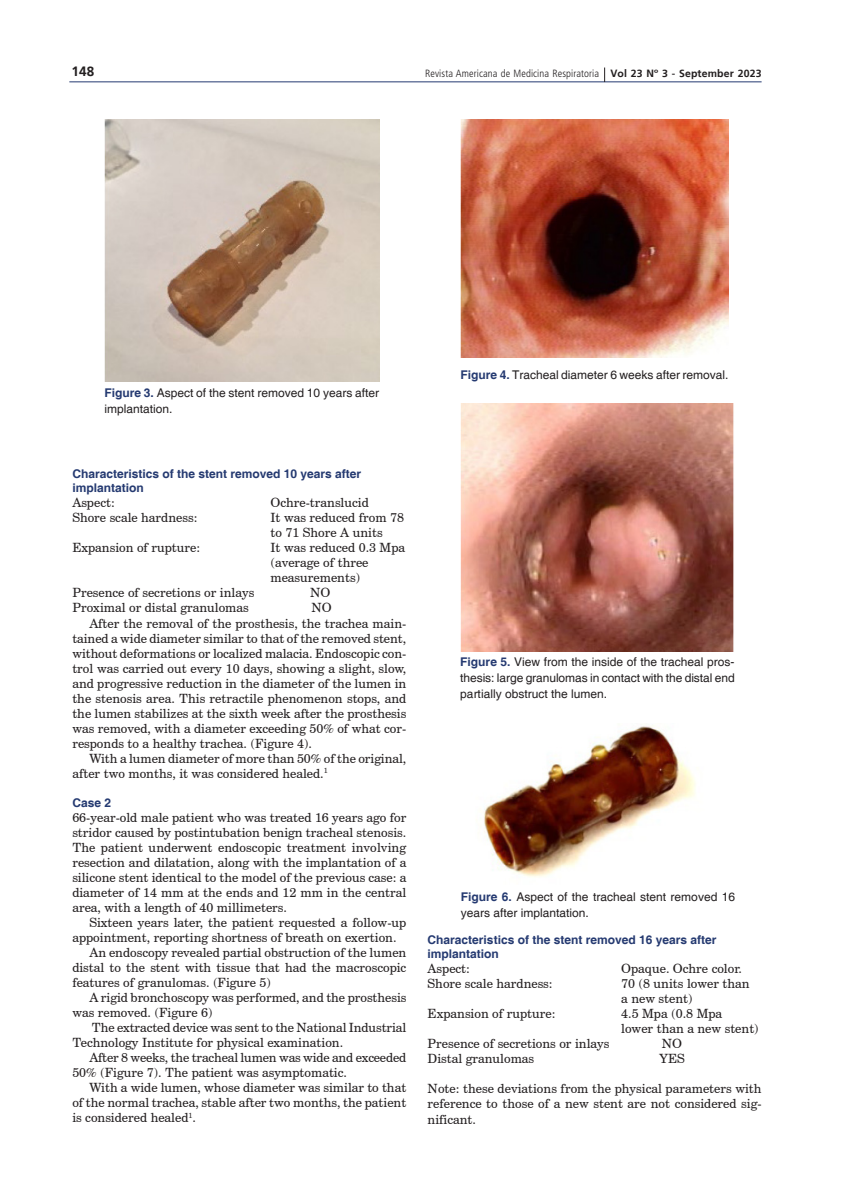
<style>
.page{position:relative;width:851px;height:1191px;background:#fff}
.page>*{position:absolute;margin:0;border:0;box-sizing:border-box;transform-origin:0 0}
.t1{font:700 13.5px "Frutiger";color:#231f20}
.t2{font:12.75px/15px "Century Schoolbook BT";color:#231f20}
.t3{font:12px/15.8px "Helvetica";color:#231f20}
.t4{font:700 12px/14.4px "Helvetica";color:#253a71}
.t5{font:300 condensed 10.5px "Frutiger LT Std";letter-spacing:.01em;color:#231f20}
.s1{font-family:"Frutiger";font-weight:700;font-stretch:normal}
.s2{font-weight:700;color:#253a71}
</style>
<div class="page">
<hr style="left:69px;top:81px;width:692px;height:1px;background:#253a71">
<svg style="left:604px;top:67px;width:1px;height:15px"></svg>
<img style="left:104px;top:119px;width:275px;height:262px">
<img style="left:460px;top:119px;width:268px;height:238px">
<img style="left:460px;top:403px;width:274px;height:249px">
<img style="left:484px;top:725px;width:212px;height:152px">
<p class="t1" style="left:71px;top:63px;width:24px">148</p>
<p class="t5" style="left:425px;top:67px;width:338px">Revista Americana de Medicina Respiratoria <span class="s1">Vol 23 Nº 3 - September 2023</span></p>
<p class="t3" style="left:104px;top:385px;width:276px"><span class="s2">Figure 3.</span> Aspect of the stent removed 10 years after implantation.</p>
<p class="t3" style="left:460px;top:367px;width:269px"><span class="s2">Figure 4.</span> Tracheal diameter 6 weeks after removal.</p>
<p class="t4" style="left:72px;top:467px;width:290px">Characteristics of the stent removed 10 years after implantation</p>
<p class="t2" style="left:72px;top:495px;width:44px">Aspect:</p>
<p class="t2" style="left:270px;top:495px;width:100px">Ochre-translucid</p>
<p class="t2" style="left:72px;top:510px;width:127px">Shore scale hardness:</p>
<p class="t2" style="left:270px;top:510px;width:135px">It was reduced from 78 to 71 Shore A units</p>
<p class="t2" style="left:72px;top:540px;width:129px">Expansion of rupture:</p>
<p class="t2" style="left:270px;top:540px;width:136px">It was reduced 0.3 Mpa (average of three measurements)</p>
<p class="t2" style="left:72px;top:585px;width:183px">Presence of secretions or inlays</p>
<p class="t2" style="left:310px;top:585px;width:22px">NO</p>
<p class="t2" style="left:72px;top:600px;width:178px">Proximal or distal granulomas</p>
<p class="t2" style="left:311px;top:600px;width:22px">NO</p>
<p class="t2" style="left:89px;top:615px;width:318px">After the removal of the prosthesis, the trachea main-</p>
<p class="t2" style="left:72px;top:630px;width:335px">tained a wide diameter similar to that of the removed stent,</p>
<p class="t2" style="left:72px;top:645px;width:335px">without deformations or localized malacia. Endoscopic con-</p>
<p class="t2" style="left:72px;top:660px;width:335px">trol was carried out every 10 days, showing a slight, slow,</p>
<p class="t2" style="left:72px;top:675px;width:335px">and progressive reduction in the diameter of the lumen in</p>
<p class="t2" style="left:72px;top:690px;width:335px">the stenosis area. This retractile phenomenon stops, and</p>
<p class="t2" style="left:72px;top:705px;width:335px">the lumen stabilizes at the sixth week after the prosthesis</p>
<p class="t2" style="left:72px;top:720px;width:335px">was removed, with a diameter exceeding 50% of what cor-</p>
<p class="t2" style="left:72px;top:735px;width:241px">responds to a healthy trachea. (Figure 4).</p>
<p class="t2" style="left:89px;top:750px;width:318px">With a lumen diameter of more than 50% of the original,</p>
<p class="t2" style="left:72px;top:765px;width:257px">after two months, it was considered healed.<sup>1</sup></p>
<p class="t4" style="left:72px;top:796px;width:40px">Case 2</p>
<p class="t2" style="left:72px;top:809px;width:335px;text-align:justify">66-year-old male patient who was treated 16 years ago for stridor caused by postintubation benign tracheal stenosis.<br>The patient underwent endoscopic treatment involving resection and dilatation, along with the implantation of a silicone stent identical to the model of the previous case: a diameter of 14 mm at the ends and 12 mm in the central area, with a length of 40 millimeters.</p>
<p class="t2" style="left:89px;top:914px;width:318px">Sixteen years later, the patient requested a follow-up</p>
<p class="t2" style="left:72px;top:929px;width:326px">appointment, reporting shortness of breath on exertion.</p>
<p class="t2" style="left:89px;top:944px;width:318px">An endoscopy revealed partial obstruction of the lumen</p>
<p class="t2" style="left:72px;top:959px;width:335px">distal to the stent with tissue that had the macroscopic</p>
<p class="t2" style="left:72px;top:974px;width:200px">features of granulomas. (Figure 5)</p>
<p class="t2" style="left:89px;top:989px;width:318px">A rigid bronchoscopy was performed, and the prosthesis</p>
<p class="t2" style="left:72px;top:1004px;width:142px">was removed. (Figure 6)</p>
<p class="t2" style="left:92px;top:1019px;width:316px">The extracted device was sent to the National Industrial</p>
<p class="t2" style="left:72px;top:1034px;width:272px">Technology Institute for physical examination.</p>
<p class="t2" style="left:89px;top:1049px;width:318px">After 8 weeks, the tracheal lumen was wide and exceeded</p>
<p class="t2" style="left:72px;top:1064px;width:276px">50% (Figure 7). The patient was asymptomatic.</p>
<p class="t2" style="left:89px;top:1079px;width:318px">With a wide lumen, whose diameter was similar to that</p>
<p class="t2" style="left:72px;top:1094px;width:335px">of the normal trachea, stable after two months, the patient</p>
<p class="t2" style="left:72px;top:1109px;width:125px">is considered healed<sup>1</sup>.</p>
<p class="t3" style="left:460px;top:654px;width:276px;text-align:justify"><span class="s2">Figure 5.</span> View from the inside of the tracheal pros&shy;thesis: large granulomas in contact with the distal end partially obstruct the lumen.</p>
<p class="t3" style="left:461px;top:889px;width:276px"><span class="s2">Figure 6.</span> Aspect of the tracheal stent removed 16 years after implantation.</p>
<p class="t4" style="left:427px;top:933px;width:290px">Characteristics of the stent removed 16 years after implantation</p>
<p class="t2" style="left:427px;top:961px;width:44px">Aspect:</p>
<p class="t2" style="left:621px;top:961px;width:122px">Opaque. Ochre color.</p>
<p class="t2" style="left:427px;top:976px;width:127px">Shore scale hardness:</p>
<p class="t2" style="left:621px;top:976px;width:130px">70 (8 units lower than a new stent)</p>
<p class="t2" style="left:427px;top:1006px;width:129px">Expansion of rupture:</p>
<p class="t2" style="left:621px;top:1006px;width:139px">4.5 Mpa (0.8 Mpa<br>lower than a new stent)</p>
<p class="t2" style="left:427px;top:1036px;width:183px">Presence of secretions or inlays</p>
<p class="t2" style="left:661px;top:1036px;width:22px">NO</p>
<p class="t2" style="left:427px;top:1051px;width:108px">Distal granulomas</p>
<p class="t2" style="left:659px;top:1051px;width:27px">YES</p>
<p class="t2" style="left:427px;top:1081px;width:335px;text-align:justify">Note: these deviations from the physical parameters with reference to those of a new stent are not considered sig&shy;nificant.</p>
</div>
